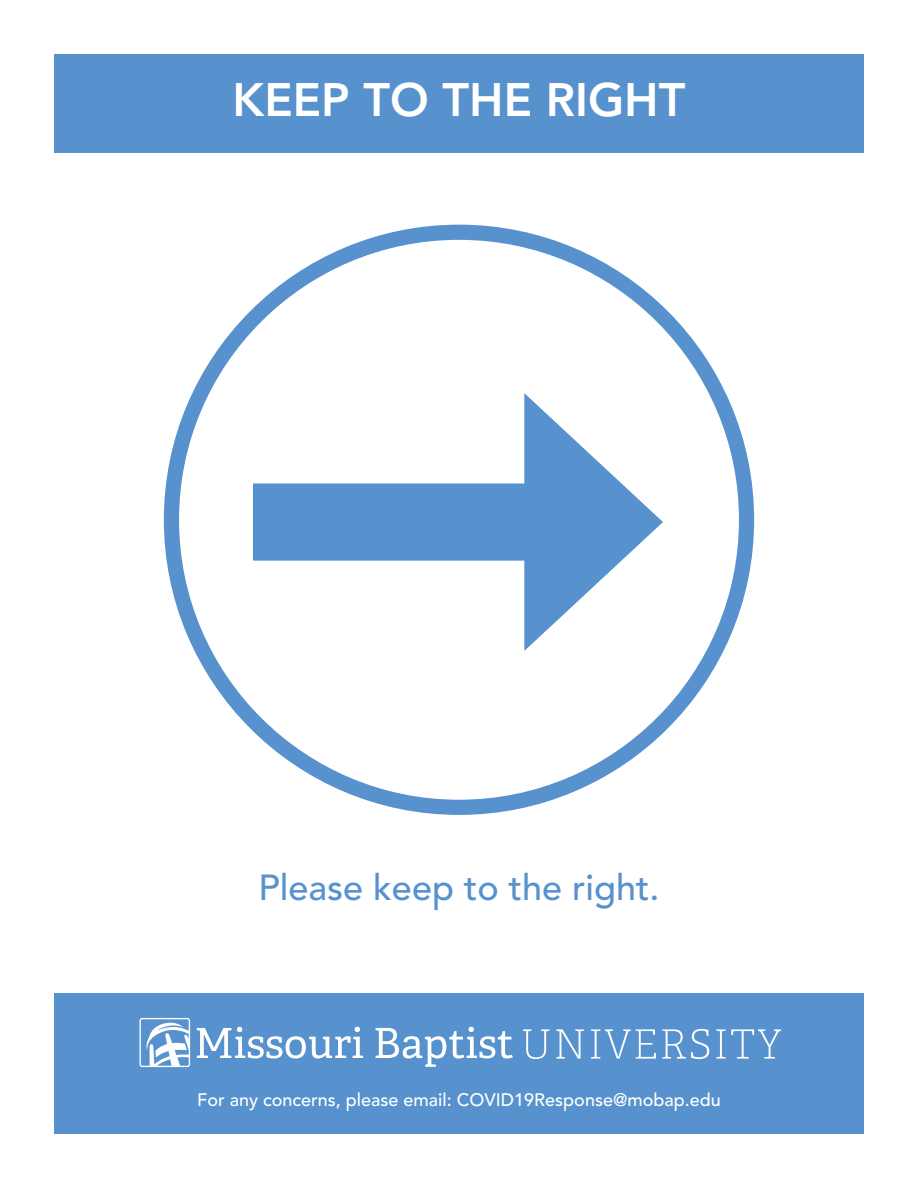
<style>
.page{position:relative;width:918px;height:1188px;background:#fff}
.page>*{position:absolute;margin:0;border:0;box-sizing:border-box;transform-origin:0 0}
.t1{font:800 46.5px "Avenir";color:#fff}
.t2{font:500 36px "Avenir";color:#5792ce}
.t3{font:500 18px "Avenir";color:#fff}
</style>
<div class="page">
<div style="left:54px;top:994px;width:810px;height:140px;background:#5792ce"></div>
<div style="left:54px;top:54px;width:810px;height:98px;background:#5792ce"></div>
<svg style="left:197px;top:1027px;width:166px;height:32px"></svg>
<svg style="left:376px;top:1027px;width:137px;height:40px"></svg>
<svg style="left:523px;top:1029px;width:27px;height:30px"></svg>
<svg style="left:556px;top:1029px;width:28px;height:30px"></svg>
<svg style="left:591px;top:1029px;width:65px;height:30px"></svg>
<svg style="left:662px;top:1029px;width:47px;height:30px"></svg>
<svg style="left:716px;top:1029px;width:65px;height:30px"></svg>
<svg style="left:146px;top:1022px;width:42px;height:43px"></svg>
<div style="left:140px;top:1018px;width:50px;height:49px;border:1px solid #fff;border-radius:2px"></div>
<div style="left:164px;top:225px;width:590px;height:590px;border:15px solid #5792ce;border-radius:50%"></div>
<div style="left:253px;top:483px;width:292px;height:78px;background:#5792ce"></div>
<svg style="left:524px;top:393px;width:139px;height:258px"></svg>
<p class="t1" style="left:233px;top:73px;width:454px">KEEP TO THE RIGHT</p>
<p class="t2" style="left:259px;top:867px;width:402px">Please keep to the right.</p>
<p class="t3" style="left:197px;top:1090px;width:525px">For any concerns, please email: COVID19Response@mobap.edu</p>
</div>
